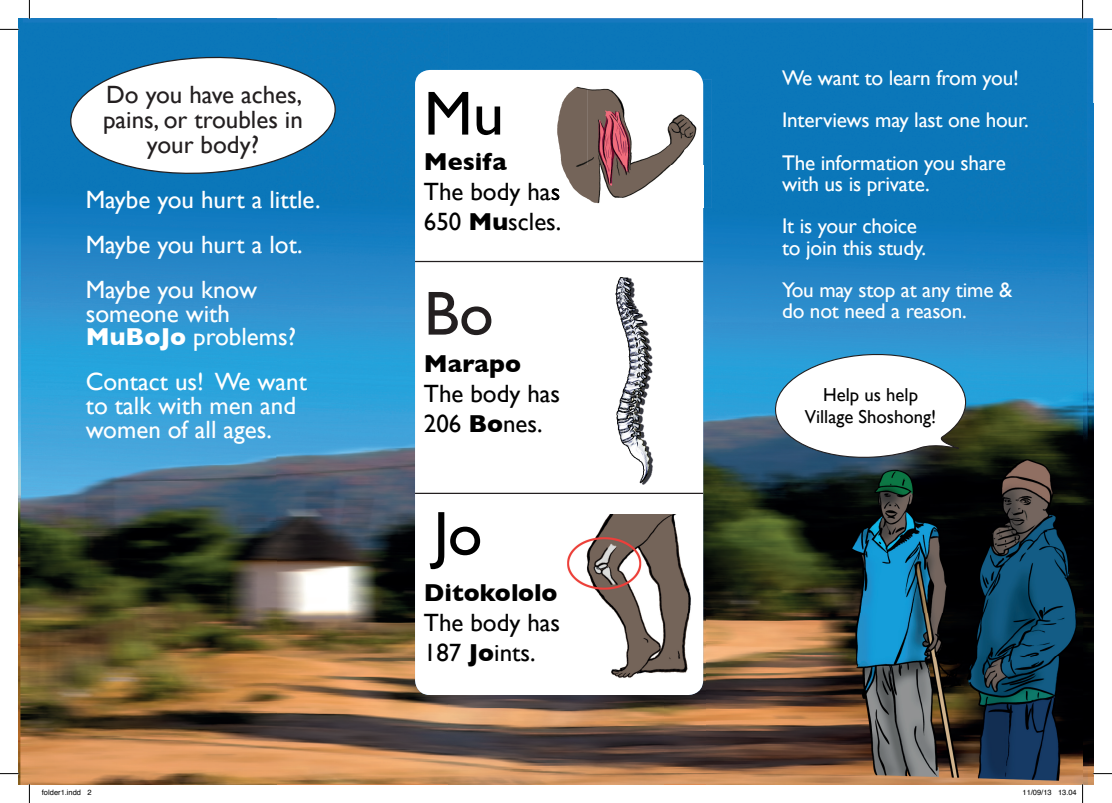
<style>
.page{position:relative;width:1112px;height:803px;background:#fff}
.page>*{position:absolute;margin:0;border:0;box-sizing:border-box;transform-origin:0 0}
.t1{font:62.5px "Gill Sans";color:#000}
.t2{font:62.5px "Gill Sans";color:#231f20}
.t3{font:25px/23.8px "Gill Sans";color:#fff}
.t4{font:25px/30px "Gill Sans";color:#000}
.t5{font:25px/25px "Gill Sans";color:#231f20;text-align:center}
.t6{font:700 25px "Gill Sans";color:#000}
.t7{font:21.25px/42.5px "Gill Sans";letter-spacing:-.01em;color:#fff}
.t8{font:18.75px/22.5px "Gill Sans";color:#000;text-align:center}
.t9{font:7.5px "Helvetica";color:#000}
.s1{font-weight:700}
</style>
<div class="page">
<img style="left:19px;top:19px;width:429px;height:765px">
<div style="left:448px;top:19px;width:644px;height:84px;background:#0b77b9"></div>
<img style="left:706px;top:103px;width:386px;height:681px">
<img style="left:663px;top:208px;width:43px;height:576px">
<img style="left:448px;top:695px;width:215px;height:89px">
<svg style="left:69px;top:54px;width:268px;height:123px"></svg>
<div style="left:415px;top:70px;width:288px;height:625px;background:#fff;border-radius:15px"></div>
<img style="left:615px;top:277px;width:39px;height:208px">
<img style="left:567px;top:515px;width:124px;height:163px">
<img style="left:557px;top:80px;width:154px;height:128px">
<img style="left:549px;top:183px;width:11px;height:23px">
<svg style="left:773px;top:352px;width:192px;height:108px"></svg>
<hr style="left:415px;top:261px;width:288px;height:1px;background:#231f20">
<hr style="left:415px;top:493px;width:288px;height:1px;background:#231f20">
<svg style="left:0;top:29px;width:19px;height:1px"></svg>
<svg style="left:1092px;top:29px;width:19px;height:1px"></svg>
<svg style="left:0;top:773px;width:19px;height:1px"></svg>
<svg style="left:1092px;top:773px;width:19px;height:1px"></svg>
<svg style="left:29px;top:0;width:1px;height:19px"></svg>
<svg style="left:29px;top:784px;width:1px;height:19px"></svg>
<svg style="left:1081px;top:0;width:2px;height:19px"></svg>
<svg style="left:1057px;top:784px;width:26px;height:19px"></svg>
<p class="t5" style="left:103px;top:81px;width:201px">Do you have aches, pains, or troubles in your body?</p>
<p class="t3" style="left:86px;top:177px;width:236px;line-height:45px">Maybe you hurt a little.<br>Maybe you hurt a lot.<br>Maybe you know</p>
<p class="t3" style="left:86px;top:301px;width:212px">someone with<br><span class="s1">MuBoJo</span> problems?</p>
<p class="t3" style="left:86px;top:370px;width:223px">Contact us! We want to talk with men and women of all ages.</p>
<h1 class="t1" style="left:424px;top:77px;width:82px">Mu</h1>
<p class="t6" style="left:424px;top:147px;width:84px">Mesifa</p>
<p class="t4" style="left:424px;top:176px;width:139px">The body has<br>650 <span class="s1">Mu</span>scles.</p>
<h1 class="t2" style="left:424px;top:277px;width:71px">Bo</h1>
<p class="t6" style="left:424px;top:348px;width:99px">Marapo</p>
<p class="t4" style="left:424px;top:378px;width:138px">The body has<br>206 <span class="s1">Bo</span>nes.</p>
<h1 class="t1" style="left:433px;top:497px;width:50px">Jo</h1>
<p class="t6" style="left:424px;top:578px;width:135px">Ditokololo</p>
<p class="t4" style="left:424px;top:608px;width:138px">The body has<br>187 <span class="s1">Jo</span>ints.</p>
<p class="t7" style="left:781px;top:56px;width:248px">We want to learn from you!<br>Interviews may last one hour.<br>The information you share</p>
<p class="t7" style="left:781px;top:162px;width:149px">with us is private.<br>It is your choice</p>
<p class="t7" style="left:781px;top:226px;width:232px">to join this study.<br>You may stop at any time &amp;</p>
<p class="t7" style="left:781px;top:290px;width:186px">do not need a reason.</p>
<p class="t8" style="left:804px;top:383px;width:133px">Help us help<br>Village Shoshong!</p>
<p class="t9" style="left:42px;top:787px;width:51px">folder1.indd 2</p>
<p class="t9" style="left:1022px;top:787px;width:56px">11/09/13 13.04</p>
</div>
